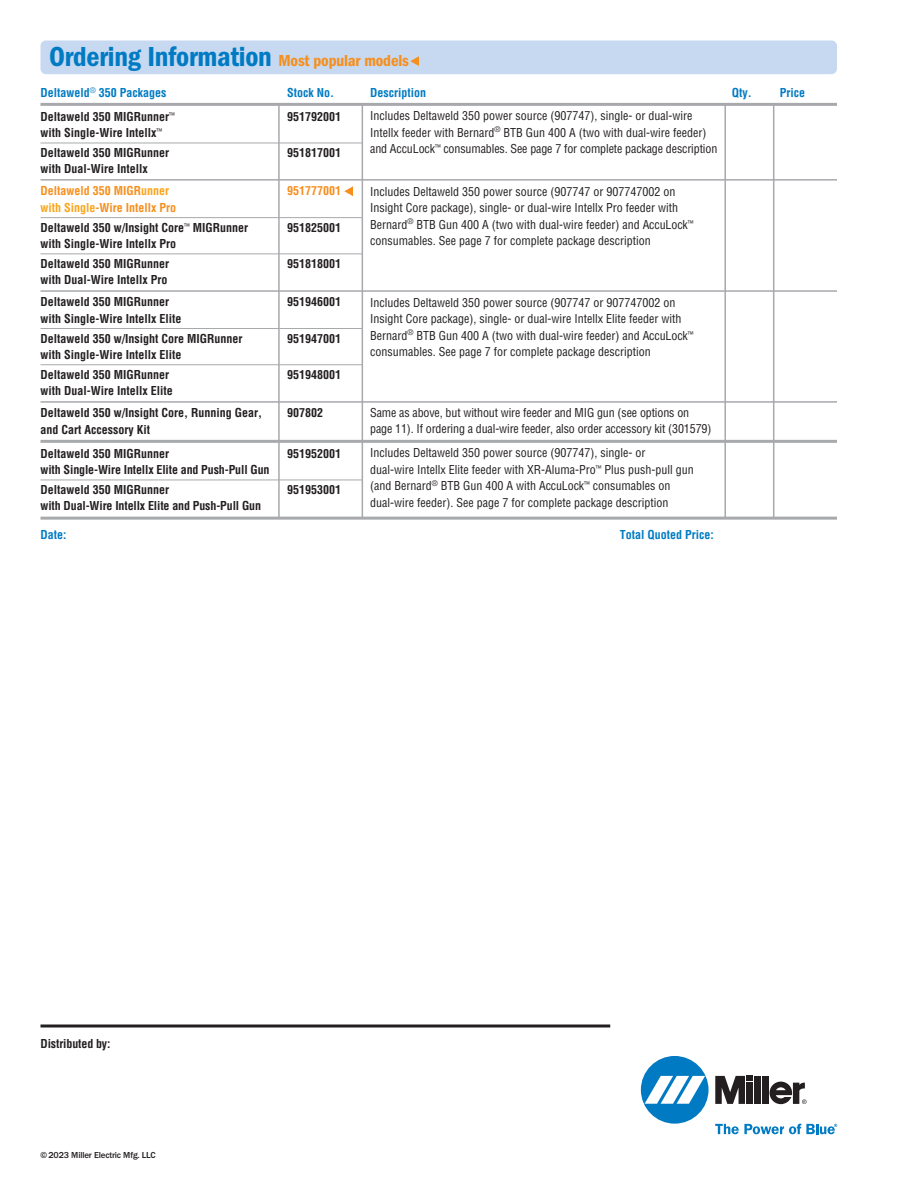
<style>
.page{position:relative;width:918px;height:1188px;background:#fff}
.page>*{position:absolute;margin:0;border:0;box-sizing:border-box;transform-origin:0 0}
.t1{font:28.5px "ITC Franklin Gothic Std Dm Cd";letter-spacing:-.01em;color:#007bc3}
.t2{font:condensed 12px/16.5px "Helvetica";color:#231f20}
.t3{font:700 condensed 12px "Helvetica";color:#231f20}
.t4{font:700 condensed 12px "Helvetica";color:#007bc3}
.t5{font:700 condensed 12px "Helvetica";color:#f68f1e}
.t6{font:500 9px "ITC Franklin Gothic Std";letter-spacing:-.02em;color:#231f20}
.s1{font-size:16.5px;color:#f68f1e}
.s2{color:#f9a51b}
</style>
<div class="page">
<div style="left:40px;top:40px;width:797px;height:34px;background:#c6d9f0;border-radius:5px"></div>
<svg style="left:410px;top:56px;width:9px;height:10px"></svg>
<hr style="left:40px;top:103px;width:797px;height:3px;background:#a8a9ad">
<hr style="left:40px;top:143px;width:323px;height:1px;background:#a8a9ad">
<hr style="left:40px;top:179px;width:797px;height:2px;background:#a8a9ad">
<hr style="left:40px;top:217px;width:323px;height:1px;background:#a8a9ad">
<hr style="left:40px;top:253px;width:323px;height:1px;background:#a8a9ad">
<hr style="left:40px;top:290px;width:797px;height:2px;background:#a8a9ad">
<hr style="left:40px;top:328px;width:323px;height:1px;background:#a8a9ad">
<hr style="left:40px;top:364px;width:323px;height:1px;background:#a8a9ad">
<hr style="left:40px;top:401px;width:797px;height:2px;background:#a8a9ad">
<hr style="left:40px;top:440px;width:797px;height:3px;background:#a8a9ad">
<hr style="left:40px;top:480px;width:323px;height:1px;background:#a8a9ad">
<hr style="left:40px;top:517px;width:797px;height:3px;background:#a8a9ad">
<svg style="left:344px;top:186px;width:9px;height:10px"></svg>
<hr style="left:724px;top:104px;width:2px;height:414px;background:#a8a9ad">
<hr style="left:773px;top:104px;width:1px;height:414px;background:#a8a9ad">
<hr style="left:362px;top:104px;width:1px;height:414px;background:#a8a9ad">
<hr style="left:278px;top:104px;width:2px;height:414px;background:#a8a9ad">
<div style="left:641px;top:1056px;width:68px;height:68px;background:#007ac2;border-radius:50%"></div>
<svg style="left:645px;top:1076px;width:60px;height:28px"></svg>
<div style="left:754px;top:1076px;width:7px;height:28px;background:#231f20"></div>
<div style="left:763px;top:1076px;width:6px;height:28px;background:#231f20"></div>
<svg style="left:715px;top:1076px;width:38px;height:28px"></svg>
<svg style="left:770px;top:1082px;width:37px;height:22px"></svg>
<svg style="left:715px;top:1124px;width:122px;height:10px"></svg>
<svg style="left:40px;top:1024px;width:570px;height:4px;background:#595657"></svg>
<p class="t1" style="left:49px;top:47px;width:361px">Ordering Information <span class="s1">Most popular models</span></p>
<p class="t4" style="left:40px;top:88px;width:127px">Deltaweld<sup>®</sup> 350 Packages</p>
<p class="t4" style="left:287px;top:88px;width:48px">Stock No.</p>
<p class="t4" style="left:370px;top:88px;width:57px">Description</p>
<p class="t4" style="left:732px;top:88px;width:21px">Qty.</p>
<p class="t4" style="left:780px;top:88px;width:27px">Price</p>
<p class="t3" style="left:40px;top:112px;width:136px">Deltaweld 350 MIGRunner<sup>™</sup></p>
<p class="t3" style="left:287px;top:112px;width:55px">951792001</p>
<p class="t3" style="left:40px;top:128px;width:123px">with Single-Wire Intellx<sup>™</sup></p>
<p class="t3" style="left:40px;top:148px;width:130px">Deltaweld 350 MIGRunner</p>
<p class="t3" style="left:287px;top:148px;width:55px">951817001</p>
<p class="t3" style="left:40px;top:164px;width:109px">with Dual-Wire Intellx</p>
<p class="t5" style="left:40px;top:186px;width:130px">Deltaweld 350 MIGR<span class="s2">unner</span></p>
<p class="t5" style="left:287px;top:186px;width:55px">951777001</p>
<p class="t5" style="left:40px;top:203px;width:137px"><span class="s2">with Single</span>-Wire Intellx Pro</p>
<p class="t3" style="left:40px;top:223px;width:209px">Deltaweld 350 w/Insight Core<sup>™</sup> MIGRunner</p>
<p class="t3" style="left:287px;top:223px;width:55px">951825001</p>
<p class="t3" style="left:40px;top:239px;width:137px">with Single-Wire Intellx Pro</p>
<p class="t3" style="left:40px;top:259px;width:130px">Deltaweld 350 MIGRunner</p>
<p class="t3" style="left:287px;top:259px;width:55px">951818001</p>
<p class="t3" style="left:40px;top:275px;width:129px">with Dual-Wire Intellx Pro</p>
<p class="t3" style="left:40px;top:297px;width:130px">Deltaweld 350 MIGRunner</p>
<p class="t3" style="left:287px;top:297px;width:55px">951946001</p>
<p class="t3" style="left:40px;top:314px;width:143px">with Single-Wire Intellx Elite</p>
<p class="t3" style="left:40px;top:334px;width:204px">Deltaweld 350 w/Insight Core MIGRunner</p>
<p class="t3" style="left:287px;top:334px;width:55px">951947001</p>
<p class="t3" style="left:40px;top:350px;width:143px">with Single-Wire Intellx Elite</p>
<p class="t3" style="left:40px;top:370px;width:130px">Deltaweld 350 MIGRunner</p>
<p class="t3" style="left:287px;top:370px;width:55px">951948001</p>
<p class="t3" style="left:40px;top:386px;width:134px">with Dual-Wire Intellx Elite</p>
<p class="t3" style="left:40px;top:408px;width:223px">Deltaweld 350 w/Insight Core, Running Gear,</p>
<p class="t3" style="left:287px;top:408px;width:37px">907802</p>
<p class="t3" style="left:40px;top:425px;width:111px">and Cart Accessory Kit</p>
<p class="t3" style="left:40px;top:449px;width:130px">Deltaweld 350 MIGRunner</p>
<p class="t3" style="left:287px;top:449px;width:55px">951952001</p>
<p class="t3" style="left:40px;top:465px;width:231px">with Single-Wire Intellx Elite and Push-Pull Gun</p>
<p class="t3" style="left:40px;top:485px;width:130px">Deltaweld 350 MIGRunner</p>
<p class="t3" style="left:287px;top:485px;width:55px">951953001</p>
<p class="t3" style="left:40px;top:501px;width:222px">with Dual-Wire Intellx Elite and Push-Pull Gun</p>
<p class="t4" style="left:40px;top:530px;width:28px">Date:</p>
<p class="t4" style="left:620px;top:530px;width:96px">Total Quoted Price:</p>
<p class="t2" style="left:370px;top:109px;width:349px">Includes Deltaweld 350 power source (907747), single- or dual-wire<br>Intellx feeder with Bernard<sup>®</sup> BTB Gun 400 A (two with dual-wire feeder) and AccuLock<sup>™</sup> consumables. See page 7 for complete package description</p>
<p class="t2" style="left:370px;top:184px;width:325px">Includes Deltaweld 350 power source (907747 or 907747002 on Insight Core package), single- or dual-wire Intellx Pro feeder with Bernard<sup>®</sup> BTB Gun 400 A (two with dual-wire feeder) and AccuLock<sup>™ </sup>consumables. See page 7 for complete package description</p>
<p class="t2" style="left:370px;top:295px;width:325px">Includes Deltaweld 350 power source (907747 or 907747002 on Insight Core package), single- or dual-wire Intellx Elite feeder with Bernard<sup>®</sup> BTB Gun 400 A (two with dual-wire feeder) and AccuLock<sup>™ </sup>consumables. See page 7 for complete package description</p>
<p class="t2" style="left:370px;top:405px;width:343px">Same as above, but without wire feeder and MIG gun (see options on page 11). If ordering a dual-wire feeder, also order accessory kit (301579)</p>
<p class="t2" style="left:370px;top:445px;width:325px">Includes Deltaweld 350 power source (907747), single- or<br>dual-wire Intellx Elite feeder with XR-Aluma-Pro<sup>™</sup> Plus push-pull gun (and Bernard<sup>®</sup> BTB Gun 400 A with AccuLock<sup>™</sup> consumables on dual-wire feeder). See page 7 for complete package description</p>
<p class="t3" style="left:41px;top:1039px;width:71px">Distributed by:</p>
<p class="t6" style="left:40px;top:1150px;width:117px">© 2023 Miller Electric Mfg. LLC</p>
</div>
